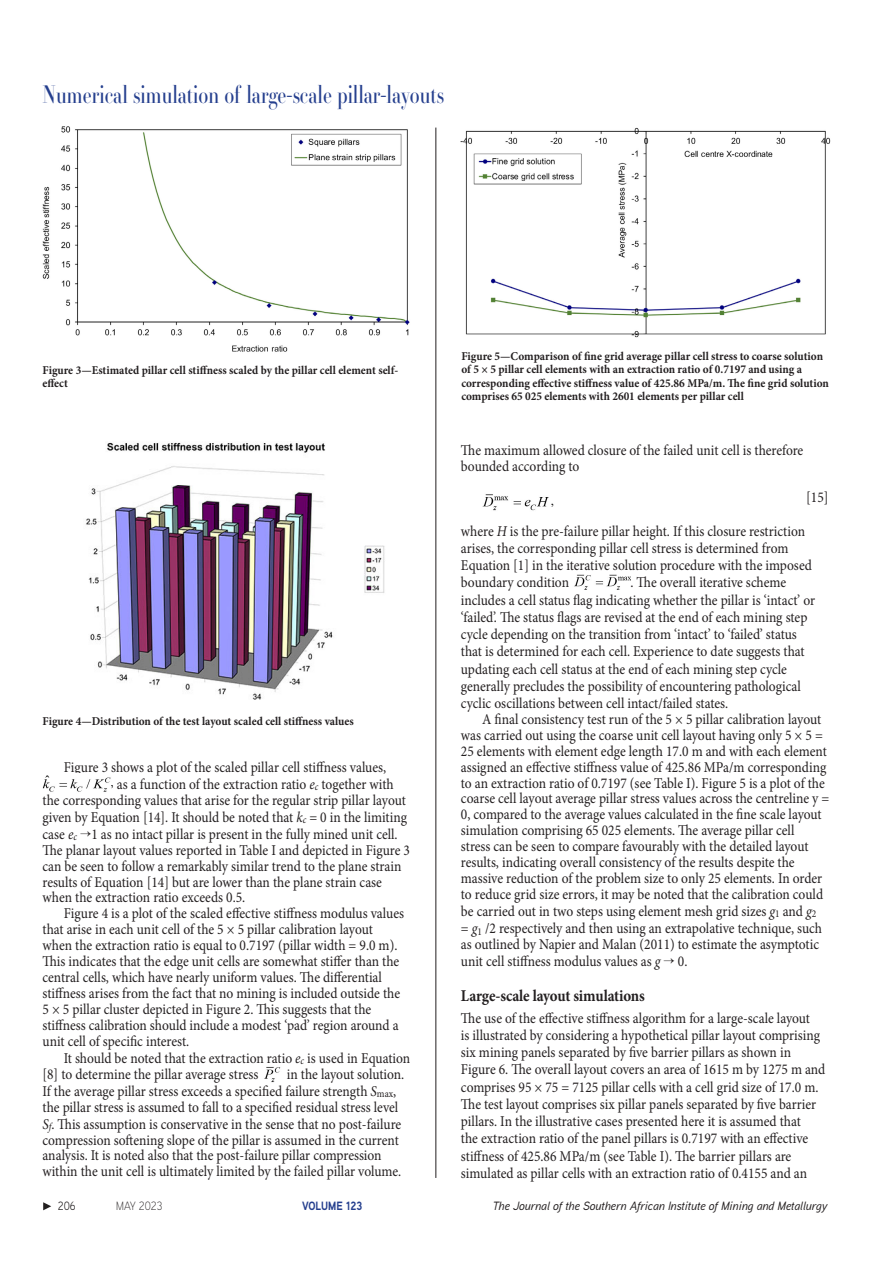
<style>
.page{position:relative;width:893px;height:1263px;background:#fff}
.page>*{position:absolute;margin:0;border:0;box-sizing:border-box;transform-origin:0 0}
.t1{font:24px "Essonnes Headline";color:#253f8e;scale:.8 1}
._1st_Level_Header{font:700 16.5px "Minion Pro";letter-spacing:-.01em;color:#231f20;scale:.9 1}
.Body_Copy{font:15px/16.2px "Minion Pro";color:#231f20;scale:.9 1}
._1st_Para{font:15px/17.2px "Minion Pro";color:#231f20;scale:.9 1}
.Figure_captions{font:700 12px/13.5px "Minion Pro";color:#231f20;scale:.94 1}
.t2{font:italic 500 12px "Aaux Next";color:#231f20}
.t3{font:700 12px "Aaux Next";color:#253f8e;scale:.9 1}
.t4{font:300 12px "Aaux Next";color:#231f20;scale:.9 1}
.t5{font:12px "Aaux Next";color:#231f20;scale:.9 1}
.s1{font-style:italic}
</style>
<div class="page">
<svg style="left:43px;top:1202px;width:8px;height:8px"></svg>
<hr style="left:436px;top:128px;width:1px;height:1050px;background:#231f20">
<img style="left:43px;top:775px;width:70px;height:17px">
<img style="left:264px;top:1066px;width:17px;height:17px">
<img style="left:482px;top:494px;width:72px;height:17px">
<img style="left:574px;top:574px;width:56px;height:16px">
<img style="left:42px;top:126px;width:368px;height:226px">
<img style="left:86px;top:442px;width:299px;height:258px">
<img style="left:461px;top:127px;width:370px;height:211px">
<h1 class="t1" style="left:43px;top:78px;width:503px">Numerical simulation of large-scale pillar-layouts</h1>
<p class="Figure_captions" style="left:43px;top:363px;width:380px">Figure 3—Estimated pillar cell stiffness scaled by the pillar cell element self&shy;effect</p>
<p class="Figure_captions" style="left:43px;top:714px;width:333px">Figure 4—Distribution of the test layout scaled cell stiffness values</p>
<p class="Body_Copy" style="left:64px;top:759px;width:360px">Figure 3 shows a plot of the scaled pillar cell stiffness values,</p>
<p class="Body_Copy" style="left:117px;top:776px;width:309px">as a function of the extraction ratio <span class="s1">e</span><sub>c</sub> together with</p>
<p class="Body_Copy" style="left:43px;top:792px;width:405px">the corresponding values that arise for the regular strip pillar layout</p>
<p class="Body_Copy" style="left:43px;top:809px;width:406px">given by Equation [14]. It should be noted that <span class="s1">k</span><sub>c</sub> = 0 in the limiting</p>
<p class="Body_Copy" style="left:43px;top:826px;width:396px">case <span class="s1">e</span><sub>c</sub> →1 as no intact pillar is present in the fully mined unit cell.</p>
<p class="Body_Copy" style="left:43px;top:842px;width:410px">The planar layout values reported in Table I and depicted in Figure 3</p>
<p class="Body_Copy" style="left:43px;top:858px;width:400px">can be seen to follow a remarkably similar trend to the plane strain</p>
<p class="Body_Copy" style="left:43px;top:874px;width:379px">results of Equation [14] but are lower than the plane strain case</p>
<p class="Body_Copy" style="left:43px;top:889px;width:227px">when the extraction ratio exceeds 0.5.</p>
<p class="Body_Copy" style="left:43px;top:906px;width:403px;text-indent:21px">Figure 4 is a plot of the scaled effective stiffness modulus values that arise in each unit cell of the 5 × 5 pillar calibration layout when the extraction ratio is equal to 0.7197 (pillar width = 9.0 m).<br>This indicates that the edge unit cells are somewhat stiffer than the central cells, which have nearly uniform values. The differential stiffness arises from the fact that no mining is included outside the 5 × 5 pillar cluster depicted in Figure 2. This suggests that the stiffness calibration should include a modest ‘pad’ region around a unit cell of specific interest.</p>
<p class="Body_Copy" style="left:43px;top:1050px;width:410px;text-indent:21px">It should be noted that the extraction ratio <span class="s1">e</span><sub>c</sub> is used in Equation [8] to determine the pillar average stress</p>
<p class="Body_Copy" style="left:43px;top:1066px;width:404px;text-indent:244px">in the layout solution.<br>If the average pillar stress exceeds a specified failure strength <span class="s1">S</span><sub>max</sub>, the pillar stress is assumed to fall to a specified residual stress level <span class="s1">S</span><sub>f</sub>. This assumption is conservative in the sense that no post-failure compression softening slope of the pillar is assumed in the current analysis. It is noted also that the post-failure pillar compression within the unit cell is ultimately limited by the failed pillar volume.</p>
<p class="Figure_captions" style="left:461px;top:349px;width:393px">Figure 5—Comparison of fine grid average pillar cell stress to coarse solution of 5 × 5 pillar cell elements with an extraction ratio of 0.7197 and using a corresponding effective stiffness value of 425.86 MPa/m. The fine grid solution comprises 65 025 elements with 2601 elements per pillar cell</p>
<p class="Body_Copy" style="left:461px;top:442px;width:382px">The maximum allowed closure of the failed unit cell is therefore bounded according to</p>
<p class="Body_Copy" style="left:806px;top:489px;width:26px">[15]</p>
<p class="_1st_Para" style="left:461px;top:522px;width:391px">where <span class="s1">H</span> is the pre-failure pillar height. If this closure restriction arises, the corresponding pillar cell stress is determined from Equation [1] in the iterative solution procedure with the imposed boundary condition</p>
<p class="_1st_Para" style="left:461px;top:574px;width:395px;text-indent:170px">. The overall iterative scheme includes a cell status flag indicating whether the pillar is ‘intact’ or ‘failed’. The status flags are revised at the end of each mining step cycle depending on the transition from ‘intact’ to ‘failed’ status that is determined for each cell. Experience to date suggests that updating each cell status at the end of each mining step cycle generally precludes the possibility of encountering pathological cyclic oscillations between cell intact/failed states.</p>
<p class="Body_Copy" style="left:461px;top:711px;width:411px;text-indent:21px">A final consistency test run of the 5 × 5 pillar calibration layout was carried out using the coarse unit cell layout having only 5 × 5 = 25 elements with element edge length 17.0 m and with each element assigned an effective stiffness value of 425.86 MPa/m corresponding to an extraction ratio of 0.7197 (see Table I). Figure 5 is a plot of the coarse cell layout average pillar stress values across the centreline y = 0, compared to the average values calculated in the fine scale layout simulation comprising 65 025 elements. The average pillar cell<br>stress can be seen to compare favourably with the detailed layout results, indicating overall consistency of the results despite the massive reduction of the problem size to only 25 elements. In order to reduce grid size errors, it may be noted that the calibration could be carried out in two steps using element mesh grid sizes <span class="s1">g</span><sub>1</sub> and <span class="s1">g</span><sub>2<br></sub>= <span class="s1">g</span><sub>1</sub> /2 respectively and then using an extrapolative technique, such as outlined by Napier and Malan (2011) to estimate the asymptotic unit cell stiffness modulus values as <span class="s1">g</span> → 0.</p>
<p class="_1st_Level_Header" style="left:461px;top:984px;width:206px">Large-scale layout simulations</p>
<p class="_1st_Para" style="left:461px;top:1009px;width:406px">The use of the effective stiffness algorithm for a large-scale layout<br>is illustrated by considering a hypothetical pillar layout comprising six mining panels separated by five barrier pillars as shown in Figure 6. The overall layout covers an area of 1615 m by 1275 m and comprises 95 × 75 = 7125 pillar cells with a cell grid size of 17.0 m.<br>The test layout comprises six pillar panels separated by five barrier pillars. In the illustrative cases presented here it is assumed that<br>the extraction ratio of the panel pillars is 0.7197 with an effective stiffness of 425.86 MPa/m (see Table I). The barrier pillars are simulated as pillar cells with an extraction ratio of 0.4155 and an</p>
<p class="t5" style="left:58px;top:1197px;width:22px">206</p>
<p class="t4" style="left:116px;top:1197px;width:53px">MAY 2023</p>
<p class="t3" style="left:302px;top:1197px;width:68px">VOLUME 123</p>
<p class="t2" style="left:493px;top:1197px;width:336px">The Journal of the Southern African Institute of Mining and Metallurgy</p>
</div>
